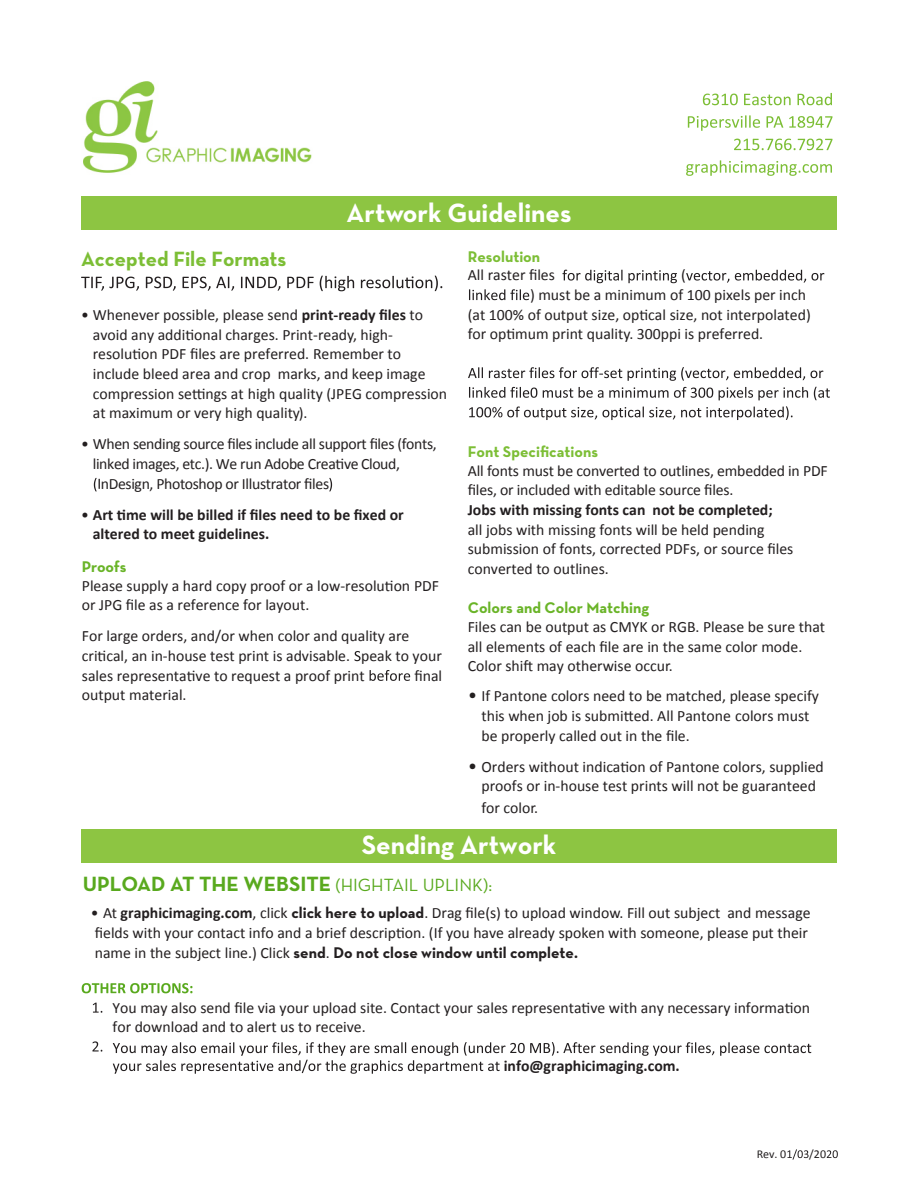
<style>
.page{position:relative;width:918px;height:1188px;background:#fff}
.page>*{position:absolute;margin:0;border:0;box-sizing:border-box;transform-origin:0 0}
.t1{font:700 27px "Neutra Text";color:#fff}
.t2{font:700 21px "Neutra Text";color:#59a91e}
.t3{font:700 21px "Neutra Text";color:#7cbe35}
.t4{font:15.75px/19.6px "Calibri";color:#231f20}
.t5{font:700 15.75px/19.6px "Calibri";color:#231f20}
.t6{font:15.75px "Calibri";letter-spacing:-.02em;color:#231f20}
.t7{font:700 15.75px "Neutra Text";color:#231f20}
.t8{font:15.75px "Calibri";letter-spacing:-.025em;color:#231f20}
.t9{font:700 15.75px "Neutra Text";color:#7cbe35}
.t10{font:700 15.75px "Neutra Text";color:#6ab428}
.t11{font:700 15.75px "Neutra Text";letter-spacing:-.015em;color:#69b428}
.t12{font:12px "Calibri";color:#231f20}
.s1{font-weight:700}
.s2{font-weight:400}
.s3{font-size:18px}
.s4{font-weight:400;font-size:18px}
.s5{font-family:"Neutra Text";font-weight:700}
.s6{font-family:"Calibri";font-weight:400}
</style>
<div class="page">
<svg style="left:787px;top:1149px;width:22px;height:11px"></svg>
<svg style="left:827px;top:1150px;width:11px;height:8px"></svg>
<svg style="left:81px;top:276px;width:361px;height:15px"></svg>
<svg style="left:94px;top:478px;width:6px;height:13px"></svg>
<svg style="left:329px;top:478px;width:3px;height:13px"></svg>
<svg style="left:354px;top:651px;width:7px;height:10px"></svg>
<svg style="left:370px;top:670px;width:40px;height:11px"></svg>
<svg style="left:562px;top:270px;width:115px;height:13px"></svg>
<svg style="left:686px;top:270px;width:138px;height:13px"></svg>
<svg style="left:469px;top:289px;width:60px;height:11px"></svg>
<svg style="left:468px;top:367px;width:355px;height:14px"></svg>
<svg style="left:469px;top:387px;width:361px;height:13px"></svg>
<svg style="left:469px;top:406px;width:324px;height:14px"></svg>
<svg style="left:82px;top:983px;width:110px;height:10px"></svg>
<svg style="left:93px;top:1003px;width:9px;height:10px"></svg>
<svg style="left:92px;top:1041px;width:10px;height:11px"></svg>
<svg style="left:113px;top:1042px;width:698px;height:32px"></svg>
<div style="left:81px;top:196px;width:756px;height:34px;background:#8dc542"></div>
<div style="left:81px;top:829px;width:756px;height:34px;background:#8dc542"></div>
<svg style="left:703px;top:93px;width:129px;height:12px"></svg>
<svg style="left:688px;top:115px;width:145px;height:16px"></svg>
<svg style="left:734px;top:139px;width:99px;height:11px"></svg>
<svg style="left:686px;top:160px;width:146px;height:16px"></svg>
<img style="left:83px;top:81px;width:229px;height:92px">
<h1 class="t1" style="left:347px;top:196px;width:226px">Artwork Guidelines</h1>
<h2 class="t3" style="left:81px;top:245px;width:207px">Accepted File Formats</h2>
<p class="t4" style="left:93px;top:304px;width:356px;text-indent:-12px">• Whenever possible, please send <span class="s1">print-ready files</span> to avoid any additional charges. Print-ready, high&shy;resolution PDF files are preferred. Remember to include bleed area and crop marks, and keep image compression settings at high quality (JPEG compression at maximum or very high quality).</p>
<p class="t8" style="left:81px;top:434px;width:357px">• When sending source files include all support files (fonts,</p>
<p class="t6" style="left:93px;top:454px;width:309px">linked images, etc.). We run Adobe Creative Cloud,</p>
<p class="t6" style="left:101px;top:474px;width:230px">nDesign, Photoshop or Illustrator files</p>
<p class="t5" style="left:93px;top:504px;width:313px;text-indent:-12px"><span class="s2">•</span> Art time will be billed if files need to be fixed or altered to meet guidelines.</p>
<p class="t11" style="left:82px;top:557px;width:46px">Proofs</p>
<p class="t4" style="left:82px;top:575px;width:359px">Please supply a hard copy proof or a low-resolution PDF or JPG file as a reference for layout.</p>
<p class="t4" style="left:82px;top:626px;width:361px">For large orders, and/or when color and quality are critical, an in-house test print is advisable. peak to your sales representative to request a proof print</p>
<p class="t4" style="left:415px;top:665px;width:29px">final</p>
<p class="t4" style="left:82px;top:685px;width:106px">output material.</p>
<p class="t9" style="left:468px;top:246px;width:74px">Resolution</p>
<p class="t4" style="left:468px;top:265px;width:89px">All raster files</p>
<p class="t4" style="left:681px;top:265px;width:6px">(</p>
<p class="t4" style="left:530px;top:284px;width:278px">) must be a minimum of 100 pixels per inch</p>
<p class="t4" style="left:468px;top:304px;width:344px">(at 100% of output size, optical size, not interpolated)</p>
<p class="t4" style="left:468px;top:324px;width:297px">for optimum print quality. 300ppi is preferred.</p>
<p class="t9" style="left:468px;top:442px;width:132px">Font Specifications</p>
<p class="t4" style="left:468px;top:460px;width:362px">All fonts must be converted to outlines, embedded in PDF files, or included with editable source files.</p>
<p class="t5" style="left:468px;top:499px;width:307px">Jobs with missing fonts can not be completed;</p>
<p class="t4" style="left:468px;top:519px;width:327px">all jobs with missing fonts will be held pending submission of fonts, corrected PDFs, or source files converted to outlines.</p>
<p class="t10" style="left:468px;top:598px;width:183px">Colors and Color Matching</p>
<p class="t4" style="left:468px;top:616px;width:359px">Files can be output as CMYK or RGB. Please be sure that all elements of each file are in the same color mode.<br>Color shift may otherwise occur.</p>
<p class="t4" style="left:482px;top:685px;width:339px;text-indent:-14px"><span class="s3">•</span> If Pantone colors need to be matched, please specify this when job is submitted. All Pantone colors must be properly called out in the file.</p>
<p class="t4" style="left:468px;top:756px;width:357px;text-align:center"><span class="s3">•</span> Orders without indication of Pantone colors, supplied proofs or in-house test prints will not be guaranteed</p>
<p class="t4" style="left:482px;top:797px;width:58px">for color.</p>
<h1 class="t1" style="left:362px;top:828px;width:196px">Sending Artwork</h1>
<h2 class="t2" style="left:83px;top:870px;width:411px">UPLOAD AT THE WEBSITE <span class="s4">(HIGHTAIL UPLINK):</span></h2>
<p class="t4" style="left:91px;top:903px;width:721px">• At <span class="s1">graphicimaging.com</span>, click <span class="s5">click here to upload</span>. Drag file(s) to upload window. Fill out subject and message fields with your contact info and a brief description. (If you have already spoken with someone, please put their</p>
<p class="t7" style="left:95px;top:942px;width:485px"><span class="s6">name in the subject line.) Click</span> send<span class="s6">.</span> Do not close window until complete.</p>
<p class="t4" style="left:113px;top:997px;width:699px">You may also send file via your upload site. Contact your sales representative with any necessary information for download and to alert us to receive.</p>
<p class="t5" style="left:504px;top:1055px;width:178px">info@graphicimaging.com.</p>
<p class="t12" style="left:757px;top:1147px;width:31px">Rev. 0</p>
<p class="t12" style="left:809px;top:1147px;width:18px">/20</p>
</div>
